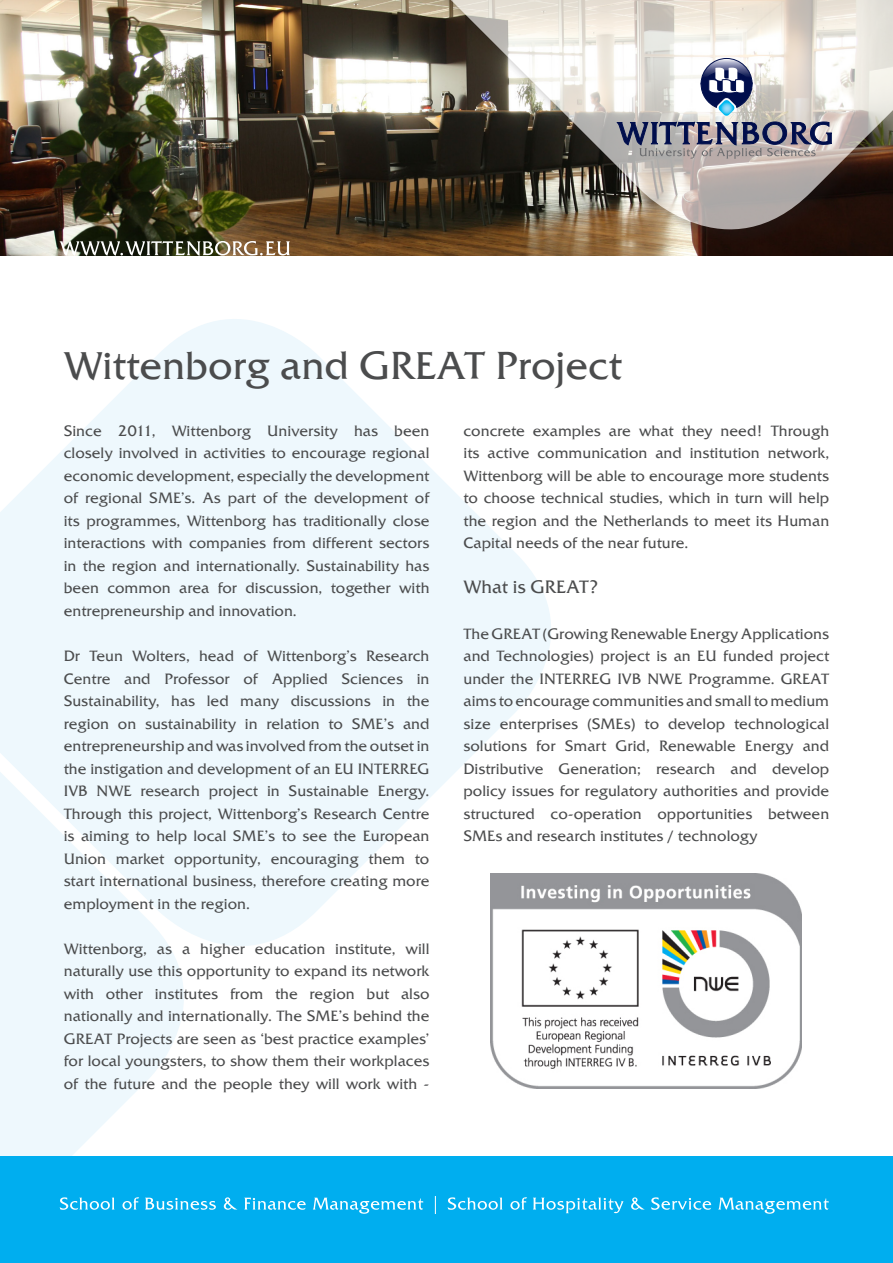
<style>
.page{position:relative;width:893px;height:1263px;background:#fff}
.page>*{position:absolute;margin:0;border:0;box-sizing:border-box;transform-origin:0 0}
.t1{font:39px "Friz Qua";color:#4b4c4d}
.t2{font:18px "Friz Qua";color:#4b4c4d}
.t3{font:15px/22.5px "Friz Qua";color:#4b4c4d;text-align:justify}
</style>
<div class="page">
<svg style="left:0;top:319px;width:551px;height:671px;fill:#eef8fd"></svg>
<svg style="left:0;top:642px;width:228px;height:515px;fill:#eef8fd"></svg>
<div style="left:0;top:1157px;width:893px;height:106px;background:#00aeef"></div>
<svg style="left:60px;top:1196px;width:769px;height:18px"></svg>
<img style="left:0;top:0;width:281px;height:255px">
<img style="left:281px;top:0;width:612px;height:256px">
<svg style="left:617px;top:122px;width:215px;height:37px"></svg>
<svg style="left:700px;top:58px;width:53px;height:58px"></svg>
<svg style="left:60px;top:241px;width:230px;height:15px"></svg>
<img style="left:491px;top:873px;width:310px;height:215px">
<p class="t1" style="left:64px;top:341px;width:560px">Wittenborg and GREAT Project</p>
<p class="t3" style="left:64px;top:419px;width:367px">Since 2011, Wittenborg University has been closely involved in activities to encourage regional economic development, especially the development of regional SME’s. As part of the development of its programmes, Wittenborg has traditionally close interactions with companies from different sectors in the region and internationally. Sustainability has been common area for discussion, together with entrepreneurship and innovation.</p>
<p class="t3" style="left:64px;top:644px;width:367px">Dr Teun Wolters, head of Wittenborg’s Research Centre and Professor of Applied Sciences in Sustainability, has led many discussions in the region on sustainability in relation to SME’s and entrepreneurship and was involved from the outset in the instigation and development of an EU INTERREG IVB NWE research project in Sustainable Energy.<br>Through this project, Wittenborg’s Research Centre is aiming to help local SME’s to see the European Union market opportunity, encouraging them to start international business, therefore creating more employment in the region.</p>
<p class="t3" style="left:64px;top:937px;width:367px">Wittenborg, as a higher education institute, will naturally use this opportunity to expand its network with other institutes from the region but also nationally and internationally. The SME’s behind the GREAT Projects are seen as ‘best practice examples’ for local youngsters, to show them their workplaces of the future and the people they will work with -</p>
<p class="t3" style="left:463px;top:419px;width:367px">concrete examples are what they need! Through its active communication and institution network, Wittenborg will be able to encourage more students to choose technical studies, which in turn will help the region and the Netherlands to meet its Human Capital needs of the near future.</p>
<p class="t2" style="left:463px;top:576px;width:136px">What is GREAT?</p>
<p class="t3" style="left:463px;top:622px;width:367px">The GREAT (Growing Renewable Energy Applications and Technologies) project is an EU funded project under the INTERREG IVB NWE Programme. GREAT aims to encourage communities and small to medium size enterprises (SMEs) to develop technological solutions for Smart Grid, Renewable Energy and Distributive Generation; research and develop policy issues for regulatory authorities and provide structured co-operation opportunities between SMEs and research institutes / technology</p>
</div>
